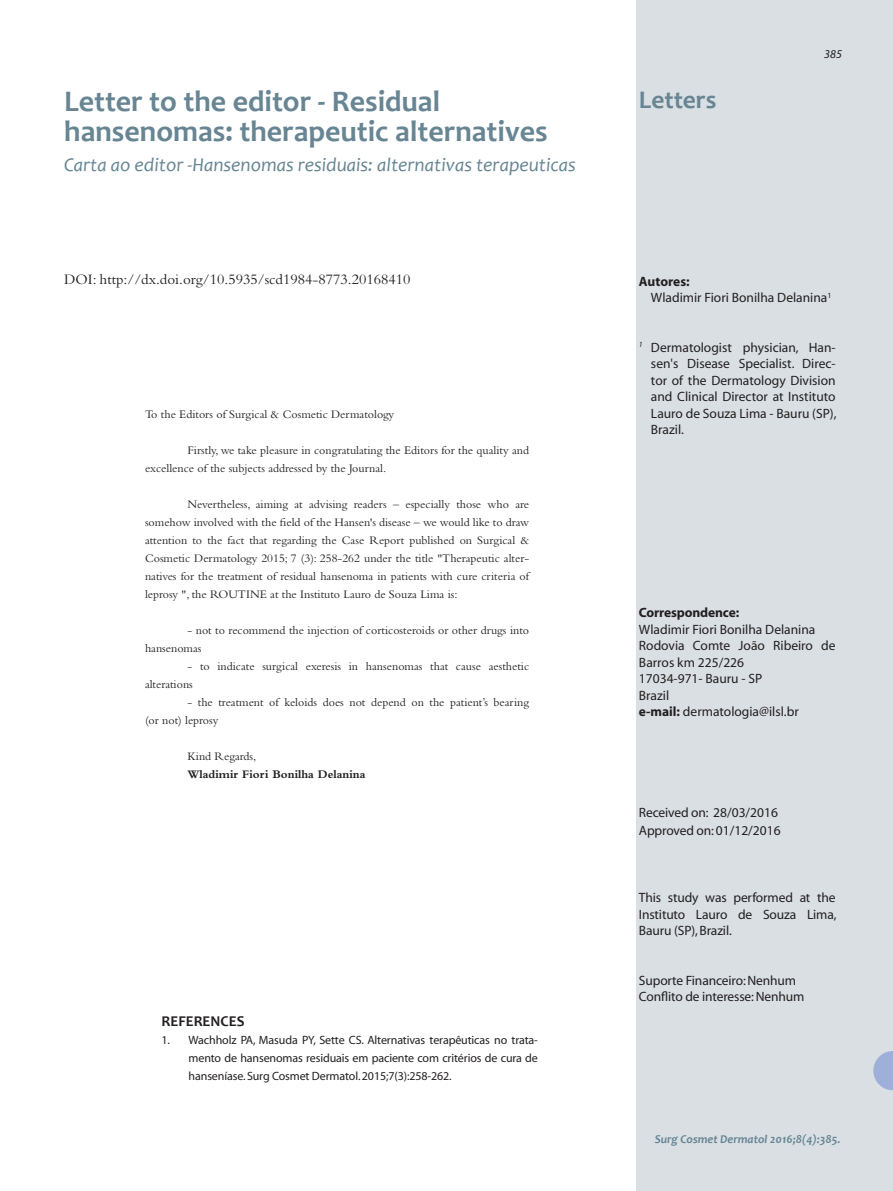
<style>
.page{position:relative;width:893px;height:1191px;background:#fff}
.page>*{position:absolute;margin:0;border:0;box-sizing:border-box;transform-origin:0 0}
.t1{font:700 30px "Candara";color:#678593}
.t2{font:700 25.5px "Candara";color:#678593}
.t3{font:italic 19.5px "Candara";color:#678593}
.t4{font:15px "Bembo";color:#231f20}
.t5{font:700 15px "Candara";color:#231f20}
.t6{font:13.5px/16.5px "Myriad";color:#231f20;text-align:justify}
.t7{font:700 13.5px "Myriad";letter-spacing:-.01em;color:#231f20}
.t8{font:12px/18px "Bembo";color:#231f20}
.t9{font:12px/18px "Myriad";letter-spacing:-.01em;color:#231f20;text-align:justify}
.t10{font:italic 700 12px "Candara";color:#678593}
.t11{font:700 12px "Bembo";color:#231f20}
.t12{font:italic 12px "Myriad";color:#231f20}
.s1{font-weight:700}
</style>
<div class="page">
<div style="left:636px;top:0;width:257px;height:1191px;background:#d9dfe3"></div>
<svg style="left:873px;top:1051px;width:20px;height:39px"></svg>
<p class="t1" style="left:64px;top:82px;width:378px">Letter to the editor - Residual</p>
<p class="t1" style="left:64px;top:112px;width:485px">hansenomas: therapeutic alternatives</p>
<p class="t3" style="left:64px;top:152px;width:513px">Carta ao editor -Hansenomas residuais: alternativas terapeuticas</p>
<p class="t4" style="left:64px;top:270px;width:348px">DOI: http://dx.doi.org/10.5935/scd1984-8773.20168410</p>
<p class="t8" style="left:145px;top:405px;width:251px">To the Editors of Surgical &amp; Cosmetic Dermatology</p>
<p class="t8" style="left:145px;top:441px;width:386px;text-indent:43px">Firstly, we take pleasure in congratulating the Editors for the quality and excellence of the subjects addressed by the Journal.</p>
<p class="t8" style="left:145px;top:495px;width:386px;text-align:justify;text-indent:43px">Nevertheless, aiming at advising readers – especially those who are somehow involved with the field of the Hansen's disease – we would like to draw attention to the fact that regarding the Case Report published on Surgical &amp; Cosmetic Dermatology 2015; 7 (3): 258-262 under the title "Therapeutic alter&shy;natives for the treatment of residual hansenoma in patients with cure criteria of leprosy ", the ROUTINE at the Instituto Lauro de Souza Lima is:</p>
<p class="t8" style="left:145px;top:621px;width:386px;text-indent:43px">- not to recommend the injection of corticosteroids or other drugs into hansenomas</p>
<p class="t8" style="left:145px;top:657px;width:386px;text-indent:43px">- to indicate surgical exeresis in hansenomas that cause aesthetic alterations</p>
<p class="t8" style="left:145px;top:693px;width:386px;text-indent:43px">- the treatment of keloids does not depend on the patient’s bearing (or not) leprosy</p>
<p class="t8" style="left:188px;top:747px;width:70px">Kind Regards,</p>
<p class="t11" style="left:188px;top:768px;width:180px">Wladimir Fiori Bonilha Delanina</p>
<p class="t5" style="left:162px;top:1012px;width:84px">REFERENCES</p>
<p class="t9" style="left:189px;top:1032px;width:351px;text-indent:-27px">1. Wachholz PA, Masuda PY, Sette CS. Alternativas terapêuticas no trata&shy;mento de hansenomas residuais em paciente com critérios de cura de hanseníase. Surg Cosmet Dermatol. 2015;7(3):258-262.</p>
<p class="t2" style="left:639px;top:83px;width:79px">Letters</p>
<p class="t12" style="left:824px;top:48px;width:19px">385</p>
<p class="t7" style="left:639px;top:274px;width:52px">Autores:</p>
<p class="t6" style="left:651px;top:290px;width:182px">Wladimir Fiori Bonilha Delanina<sup>1</sup></p>
<p class="t6" style="left:651px;top:339px;width:187px;text-indent:-12px"><sup>1</sup> Dermatologist physician, Han&shy;sen's Disease Specialist. Direc&shy;tor of the Dermatology Division and Clinical Director at Instituto Lauro de Souza Lima - Bauru (SP), Brazil.</p>
<p class="t7" style="left:639px;top:605px;width:102px">Correspondence:</p>
<p class="t6" style="left:639px;top:621px;width:178px">Wladimir Fiori Bonilha Delanina</p>
<p class="t6" style="left:639px;top:638px;width:198px">Rodovia Comte João Ribeiro de<br>Barros km 225/226</p>
<p class="t6" style="left:639px;top:671px;width:125px">17034-971- Bauru - SP</p>
<p class="t6" style="left:639px;top:687px;width:32px">Brazil</p>
<p class="t6" style="left:639px;top:704px;width:161px"><span class="s1">e-mail:</span> dermatologia@ilsl.br</p>
<p class="t6" style="left:639px;top:804px;width:140px">Received on: 28/03/2016</p>
<p class="t6" style="left:639px;top:822px;width:143px">Approved on: 01/12/2016</p>
<p class="t6" style="left:639px;top:890px;width:199px">This study was performed at the Instituto Lauro de Souza Lima, Bauru (SP), Brazil.</p>
<p class="t6" style="left:639px;top:972px;width:159px">Suporte Financeiro: Nenhum</p>
<p class="t6" style="left:639px;top:989px;width:167px">Conflito de interesse: Nenhum</p>
<p class="t10" style="left:655px;top:1131px;width:187px">Surg Cosmet Dermatol 2016;8(4):385.</p>
</div>
